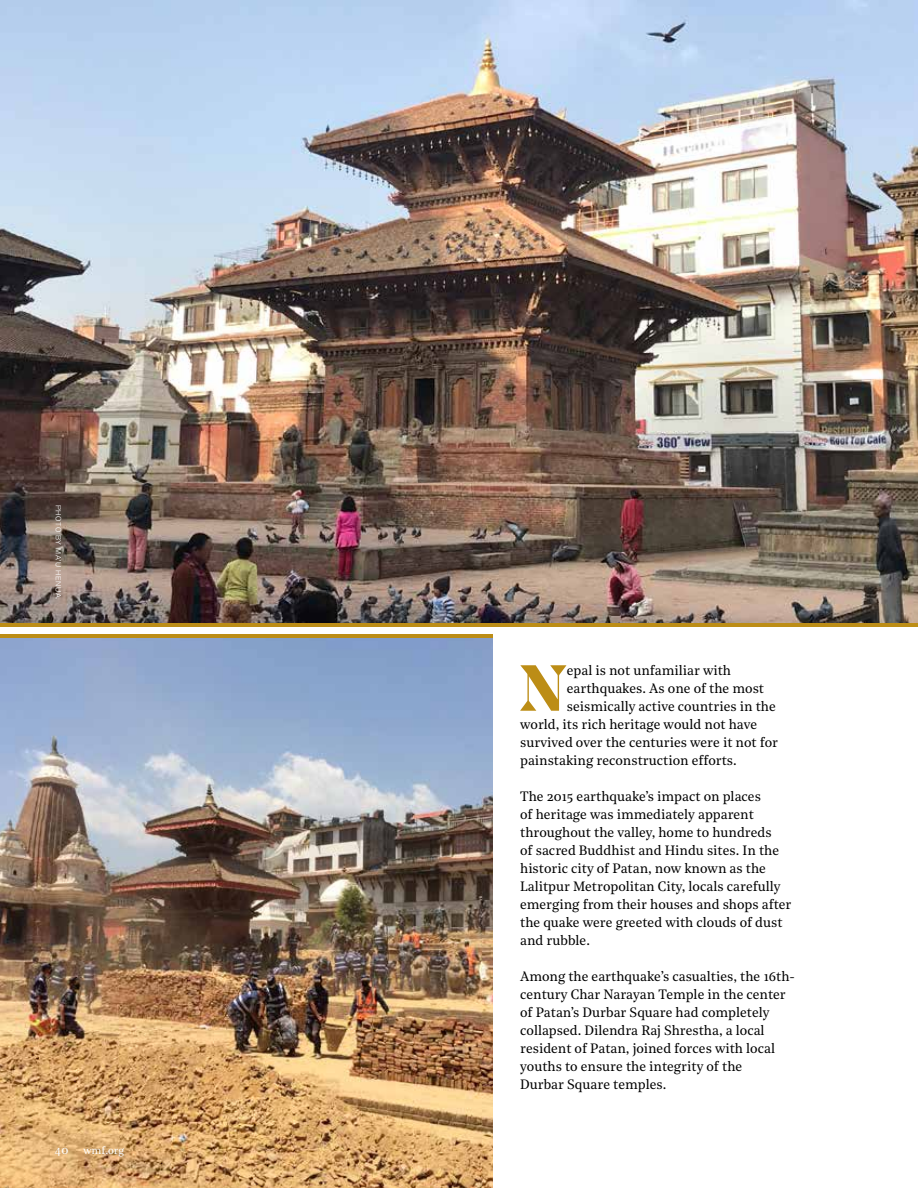
<style>
.page{position:relative;width:918px;height:1188px;background:#fff}
.page>*{position:absolute;margin:0;border:0;box-sizing:border-box;transform-origin:0 0}
.t1{font:700 64.65px "Noe Display";color:#bc8d16}
.t2{font:13.5px/18px "Noe Text";color:#000}
.t3{font:10.5px "Noe Text";color:#fff}
.t4{font:300 7.5px "Akzidenz Grotesk BE";letter-spacing:.085em;color:#fff}
.s1{font-size:12px}
</style>
<div class="page">
<img style="left:0;top:0;width:918px;height:623px">
<img style="left:0;top:638px;width:492px;height:550px">
<hr style="left:0;top:634px;width:492px;height:4px;background:#bc8d16">
<hr style="left:0;top:623px;width:918px;height:4px;background:#bc8d16">
<p class="t4" style="left:63px;top:505px;width:96px;rotate:90deg">PHOTO BY MA’U HENUA.</p>
<p class="t3" style="left:55px;top:1142px;width:71px"><span class="s1">40</span> wmf.org</p>
<h1 class="t1" style="left:520px;top:647px;width:47px">N</h1>
<p class="t2" style="left:567px;top:660px;width:166px">epal is not unfamiliar with</p>
<p class="t2" style="left:567px;top:678px;width:199px">earthquakes. As one of the most</p>
<p class="t2" style="left:567px;top:696px;width:210px">seismically active countries in the</p>
<p class="t2" style="left:520px;top:714px;width:239px">world, its rich heritage would not have</p>
<p class="t2" style="left:520px;top:732px;width:260px">survived over the centuries were it not for</p>
<p class="t2" style="left:520px;top:750px;width:218px">painstaking reconstruction efforts.</p>
<p class="t2" style="left:520px;top:786px;width:273px">The 2015 earthquake’s impact on places<br>of heritage was immediately apparent throughout the valley, home to hundreds<br>of sacred Buddhist and Hindu sites. In the historic city of Patan, now known as the Lalitpur Metropolitan City, locals carefully emerging from their houses and shops after the quake were greeted with clouds of dust and rubble.</p>
<p class="t2" style="left:520px;top:966px;width:276px">Among the earthquake’s casualties, the 16th&shy;century Char Narayan Temple in the center of Patan’s Durbar Square had completely collapsed. Dilendra Raj Shrestha, a local resident of Patan, joined forces with local youths to ensure the integrity of the<br>Durbar Square temples.</p>
</div>
